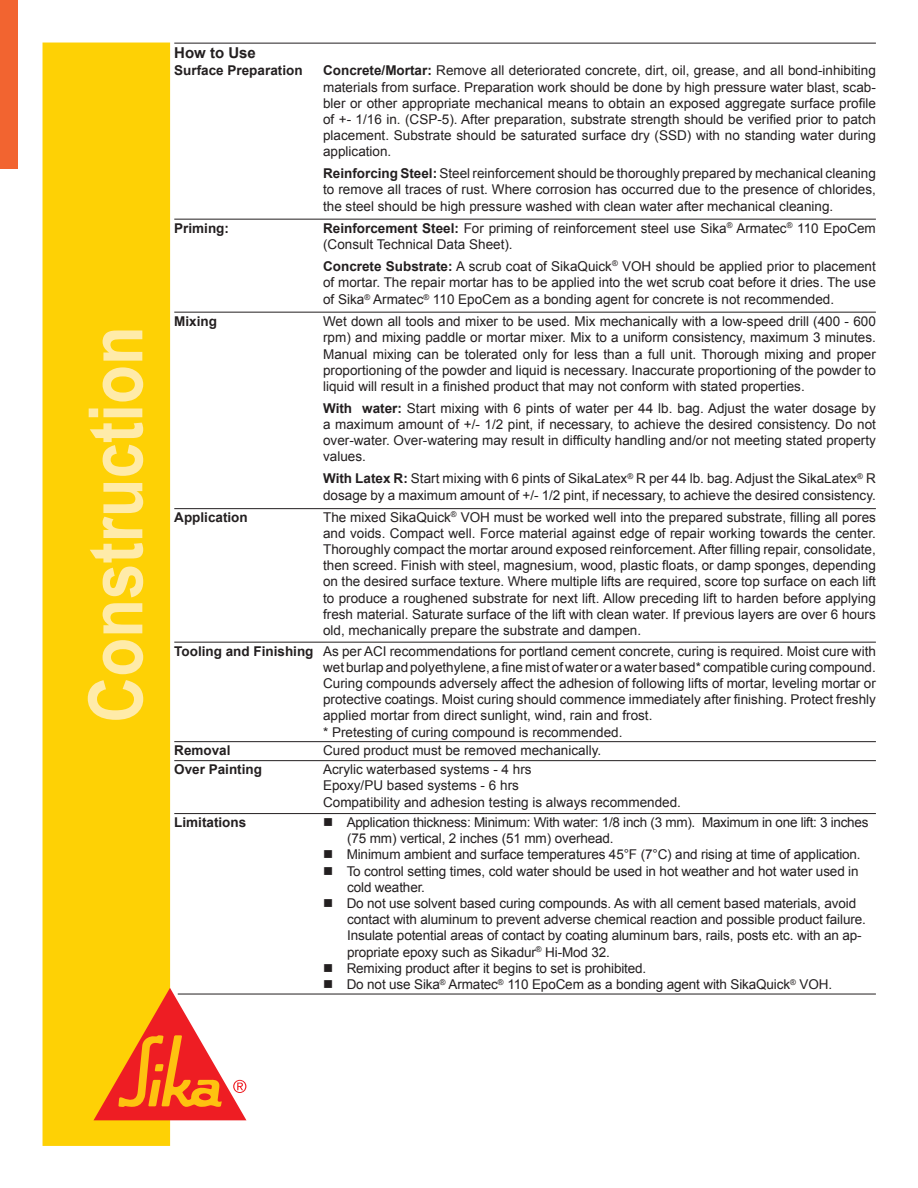
<style>
.page{position:relative;width:918px;height:1188px;background:#fff}
.page>*{position:absolute;margin:0;border:0;box-sizing:border-box;transform-origin:0 0}
.t1{font:700 75px "Arial";color:#ffeba9;scale:.85 1}
.Body_text{font:700 15px "Arial";color:#231f20}
.Body_text-2{font:13.5px/16.2px "Arial";color:#231f20;text-align:justify}
.Body_text-3{font:13.5px/16.2px "Arial";letter-spacing:-.02em;color:#231f20}
.Body_text-4{font:700 13.5px "Arial";color:#231f20}
.s1{font-weight:700}
</style>
<div class="page">
<div style="left:43px;top:43px;width:127px;height:1103px;background:#fed105"></div>
<svg style="left:94px;top:988px;width:152px;height:132px"></svg>
<hr style="left:174px;top:219px;width:702px;height:1px;background:#231f20">
<hr style="left:174px;top:43px;width:702px;height:1px;background:#231f20">
<hr style="left:178px;top:994px;width:698px;height:1px;background:#231f20">
<hr style="left:174px;top:508px;width:702px;height:1px;background:#231f20">
<hr style="left:174px;top:642px;width:702px;height:1px;background:#231f20">
<hr style="left:174px;top:760px;width:702px;height:1px;background:#231f20">
<hr style="left:174px;top:312px;width:702px;height:1px;background:#231f20">
<hr style="left:174px;top:741px;width:702px;height:1px;background:#231f20">
<hr style="left:174px;top:813px;width:702px;height:1px;background:#231f20">
<div style="left:0;top:0;width:18px;height:169px;background:#f26430"></div>
<h1 class="t1" style="left:66px;top:723px;width:468px;rotate:-90deg">Construction</h1>
<p class="Body_text" style="left:174px;top:42px;width:83px">How to Use</p>
<p class="Body_text-4" style="left:174px;top:62px;width:130px">Surface Preparation</p>
<p class="Body_text-2" style="left:323px;top:63px;width:554px"><span class="s1">Concrete/Mortar:</span> Remove all deteriorated concrete, dirt, oil, grease, and all bond-inhibiting materials from surface. Preparation work should be done by high pressure water blast, scab&shy;bler or other appropriate mechanical means to obtain an exposed aggregate surface profile of +- 1/16 in. (CSP-5). After preparation, substrate strength should be verified prior to patch placement. Substrate should be saturated surface dry (SSD) with no standing water during application.</p>
<p class="Body_text-2" style="left:323px;top:166px;width:554px"><span class="s1">Reinforcing Steel:</span> Steel reinforcement should be thoroughly prepared by mechanical cleaning to remove all traces of rust. Where corrosion has occurred due to the presence of chlorides, the steel should be high pressure washed with clean water after mechanical cleaning.</p>
<p class="Body_text-4" style="left:174px;top:219px;width:56px">Priming:</p>
<p class="Body_text-2" style="left:323px;top:220px;width:554px"><span class="s1">Reinforcement Steel:</span> For priming of reinforcement steel use Sika<sup>®</sup> Armatec<sup>®</sup> 110 EpoCem (Consult Technical Data Sheet).</p>
<p class="Body_text-2" style="left:323px;top:258px;width:554px;line-height:16.6px"><span class="s1">Concrete Substrate:</span> A scrub coat of SikaQuick<sup>®</sup> VOH should be applied prior to placement of mortar. The repair mortar has to be applied into the wet scrub coat before it dries. The use of Sika<sup>®</sup> Armatec<sup>®</sup> 110 EpoCem as a bonding agent for concrete is not recommended.</p>
<p class="Body_text-4" style="left:174px;top:312px;width:44px">Mixing</p>
<p class="Body_text-2" style="left:323px;top:313px;width:554px">Wet down all tools and mixer to be used. Mix mechanically with a low-speed drill (400 - 600 rpm) and mixing paddle or mortar mixer. Mix to a uniform consistency, maximum 3 minutes.<br>Manual mixing can be tolerated only for less than a full unit. Thorough mixing and proper proportioning of the powder and liquid is necessary. Inaccurate proportioning of the powder to liquid will result in a finished product that may not conform with stated properties.</p>
<p class="Body_text-2" style="left:323px;top:400px;width:554px"><span class="s1">With water:</span> Start mixing with 6 pints of water per 44 lb. bag. Adjust the water dosage by a maximum amount of +/- 1/2 pint, if necessary, to achieve the desired consistency. Do not over-water. Over-watering may result in difficulty handling and/or not meeting stated property values.</p>
<p class="Body_text-2" style="left:323px;top:471px;width:554px"><span class="s1">With Latex R:</span> Start mixing with 6 pints of SikaLatex<sup>®</sup> R per 44 lb. bag. Adjust the SikaLatex<sup>®</sup> R dosage by a maximum amount of +/- 1/2 pint, if necessary, to achieve the desired consistency.</p>
<p class="Body_text-4" style="left:174px;top:508px;width:75px">Application</p>
<p class="Body_text-2" style="left:323px;top:509px;width:554px">The mixed SikaQuick<sup>®</sup> VOH must be worked well into the prepared substrate, filling all pores and voids. Compact well. Force material against edge of repair working towards the center.<br>Thoroughly compact the mortar around exposed reinforcement. After filling repair, consolidate, then screed. Finish with steel, magnesium, wood, plastic floats, or damp sponges, depending on the desired surface texture. Where multiple lifts are required, score top surface on each lift to produce a roughened substrate for next lift. Allow preceding lift to harden before applying fresh material. Saturate surface of the lift with clean water. If previous layers are over 6 hours old, mechanically prepare the substrate and dampen.</p>
<p class="Body_text-2" style="left:323px;top:643px;width:554px;text-indent:-149px"><span class="s1">Tooling and Finishing</span> As per ACI recommendations for portland cement concrete, curing is required. Moist cure with wet burlap and polyethylene, a fine mist of water or a water based* compatible curing compound.<br>Curing compounds adversely affect the adhesion of following lifts of mortar, leveling mortar or protective coatings. Moist curing should commence immediately after finishing. Protect freshly applied mortar from direct sunlight, wind, rain and frost.</p>
<p class="Body_text-2" style="left:323px;top:724px;width:301px">* Pretesting of curing compound is recommended.</p>
<p class="Body_text-4" style="left:174px;top:741px;width:58px">Removal</p>
<p class="Body_text-2" style="left:323px;top:742px;width:280px">Cured product must be removed mechanically.</p>
<p class="Body_text-4" style="left:174px;top:760px;width:89px">Over Painting</p>
<p class="Body_text-2" style="left:323px;top:761px;width:210px">Acrylic waterbased systems - 4 hrs</p>
<p class="Body_text-2" style="left:323px;top:778px;width:197px">Epoxy/PU based systems - 6 hrs</p>
<p class="Body_text-2" style="left:323px;top:794px;width:359px">Compatibility and adhesion testing is always recommended.</p>
<p class="Body_text-4" style="left:174px;top:813px;width:74px">Limitations</p>
<p class="Body_text-3" style="left:347px;top:814px;width:523px;text-indent:-24px">■ Application thickness: Minimum: With water: 1/8 inch (3 mm). Maximum in one lift: 3 inches (75 mm) vertical, 2 inches (51 mm) overhead.</p>
<p class="Body_text-2" style="left:323px;top:847px;width:539px">■ Minimum ambient and surface temperatures 45°F (7°C) and rising at time of application.</p>
<p class="Body_text-2" style="left:347px;top:863px;width:513px;text-indent:-24px">■ To control setting times, cold water should be used in hot weather and hot water used in cold weather.</p>
<p class="Body_text-2" style="left:347px;top:895px;width:520px;text-align:left;text-indent:-24px">■ Do not use solvent based curing compounds. As with all cement based materials, avoid contact with aluminum to prevent adverse chemical reaction and possible product failure.<br>Insulate potential areas of contact by coating aluminum bars, rails, posts etc. with an ap&shy;propriate epoxy such as Sikadur<sup>®</sup> Hi-Mod 32.</p>
<p class="Body_text-2" style="left:323px;top:960px;width:325px">■ Remixing product after it begins to set is prohibited.</p>
<p class="Body_text-2" style="left:323px;top:976px;width:511px">■ Do not use Sika<sup>®</sup> Armatec<sup>®</sup> 110 EpoCem as a bonding agent with SikaQuick<sup>®</sup> VOH.</p>
</div>
